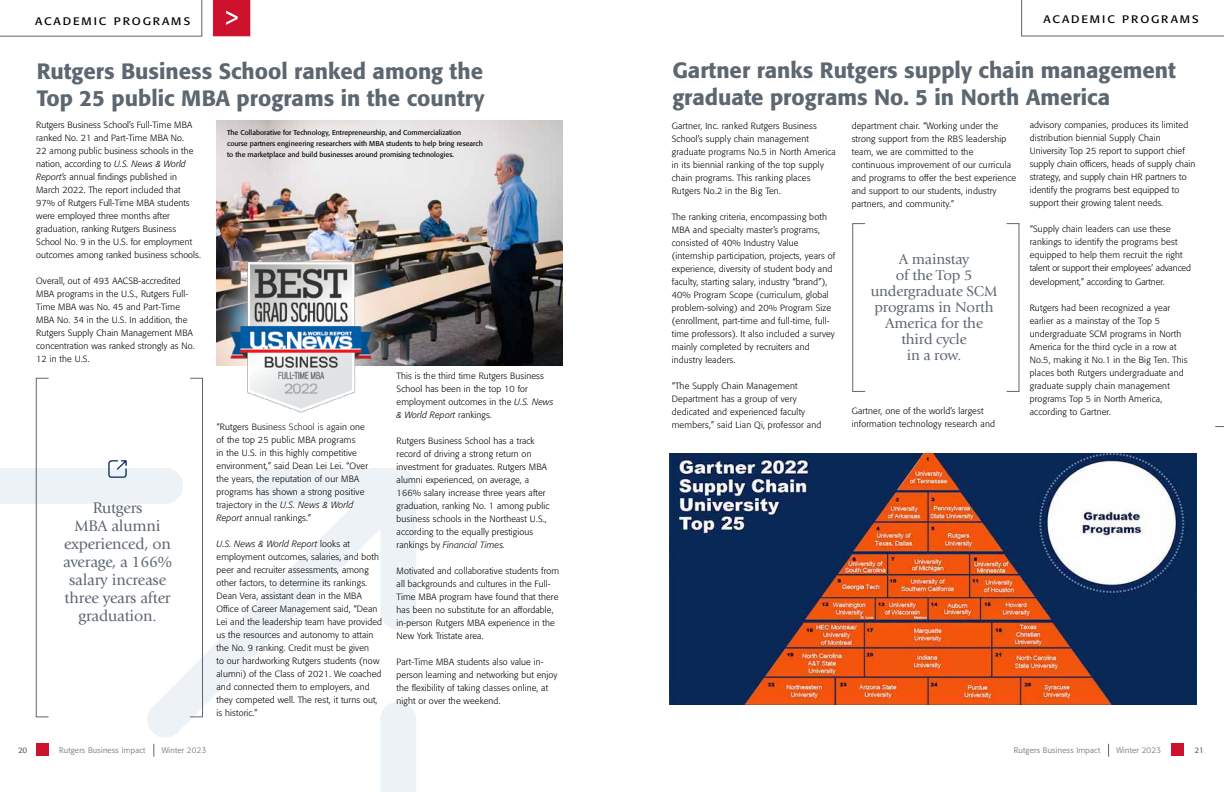
<style>
.page{position:relative;width:1224px;height:792px;background:#fff}
.page>*{position:absolute;margin:0;border:0;box-sizing:border-box;transform-origin:0 0}
.t1{font:500 22px/27px "Formata BQ";color:#5d6771}
.t2{font:16px/18px "Giovanni Std";letter-spacing:-.01em;color:#5d6771;text-align:center}
.t3{font:15px/16px "Giovanni Std";letter-spacing:-.01em;color:#5d6771;text-align:center}
.t4{font:10.8px "Formata BQ";letter-spacing:.155em;color:#000;scale:1.11 1}
.t5{font:300 9px/13px "Formata BQ";letter-spacing:.015em;color:#000}
.t6{font:300 8px "Formata BQ";letter-spacing:.03em;color:#5d6771}
.t7{font:8px "Formata BQ";color:#5d6771}
.t8{font:7px/11px "Formata BQ";color:#000}
.s1{font-style:italic}
</style>
<div class="page">
<div style="left:36px;top:743px;width:13px;height:13px;background:#cd122d"></div>
<div style="left:1171px;top:743px;width:13px;height:13px;background:#cd122d"></div>
<svg style="left:154px;top:744px;width:1px;height:13px"></svg>
<svg style="left:1108px;top:744px;width:1px;height:13px"></svg>
<svg style="left:1021px;top:0;width:203px;height:36px"></svg>
<svg style="left:213px;top:0;width:37px;height:36px"></svg>
<svg style="left:0;top:0;width:202px;height:36px"></svg>
<img style="left:217px;top:121px;width:345px;height:245px">
<img style="left:196px;top:223px;width:210px;height:155px">
<img style="left:217px;top:251px;width:167px;height:162px">
<div style="left:36px;top:378px;width:13px;height:339px;border:1px solid #5d6771"></div>
<div style="left:190px;top:378px;width:13px;height:339px;border:1px solid #5d6771"></div>
<img style="left:108px;top:460px;width:19px;height:18px">
<img style="left:669px;top:454px;width:528px;height:251px">
<div style="left:852px;top:223px;width:13px;height:169px;border:1px solid #5d6771"></div>
<p class="t4" style="left:35px;top:15px;width:141px">ACADEMIC PROGRAMS</p>
<p class="t4" style="left:1044px;top:12px;width:141px">ACADEMIC PROGRAMS</p>
<h1 class="t1" style="left:37px;top:57px;width:449px">Rutgers Business School ranked among the<br>Top 25 public MBA programs in the country</h1>
<p class="t5" style="left:36px;top:118px;width:166px">Rutgers Business School’s Full-Time MBA ranked No. 21 and Part-Time MBA No.<br>22 among public business schools in the nation, according to <span class="s1">U.S. News &amp; World Report’s</span> annual findings published in March 2022. The report included that 97% of Rutgers Full-Time MBA students were employed three months after graduation, ranking Rutgers Business School No. 9 in the U.S. for employment outcomes among ranked business schools.</p>
<p class="t5" style="left:36px;top:274px;width:160px">Overall, out of 493 AACSB-accredited MBA programs in the U.S., Rutgers Full-Time MBA was No. 45 and Part-Time MBA No. 34 in the U.S. In addition, the Rutgers Supply Chain Management MBA concentration was ranked strongly as No.<br>12 in the U.S.</p>
<h2 class="t2" style="left:63px;top:499px;width:110px">Rutgers<br>MBA alumni experienced, on average, a 166% salary increase three years after graduation.</h2>
<p class="t8" style="left:227px;top:127px;width:257px">The Collaborative for Technology, Entrepreneurship, and Commercialization course partners engineering researchers with MBA students to help bring research to the marketplace and build businesses around promising technologies.</p>
<p class="t5" style="left:217px;top:420px;width:153px">“Rutgers Business School is again one of the top 25 public MBA programs<br>in the U.S. in this highly competitive environment,” said Dean Lei Lei. “Over the years, the reputation of our MBA programs has shown a strong positive trajectory in the <span class="s1">U.S. News &amp; World Report</span> annual rankings.”</p>
<p class="t5" style="left:217px;top:537px;width:167px"><span class="s1">U.S. News &amp; World Report</span> looks at employment outcomes, salaries, and both peer and recruiter assessments, among other factors, to determine its rankings.<br>Dean Vera, assistant dean in the MBA Office of Career Management said, “Dean Lei and the leadership team have provided us the resources and autonomy to attain the No. 9 ranking. Credit must be given<br>to our hardworking Rutgers students (now alumni) of the Class of 2021. We coached and connected them to employers, and they competed well. The rest, it turns out, is historic.”</p>
<p class="t5" style="left:397px;top:369px;width:158px">This is the third time Rutgers Business<br>School has been in the top 10 for employment outcomes in the <span class="s1">U.S. News &amp; World Report</span> rankings.</p>
<p class="t5" style="left:397px;top:434px;width:154px">Rutgers Business School has a track record of driving a strong return on investment for graduates. Rutgers MBA alumni experienced, on average, a 166% salary increase three years after graduation, ranking No. 1 among public business schools in the Northeast U.S., according to the equally prestigious rankings by <span class="s1">Financial Times.</span></p>
<p class="t5" style="left:397px;top:564px;width:164px">Motivated and collaborative students from all backgrounds and cultures in the Full-Time MBA program have found that there has been no substitute for an affordable, in-person Rutgers MBA experience in the New York Tristate area.</p>
<p class="t5" style="left:397px;top:656px;width:162px">Part-Time MBA students also value in&shy;person learning and networking but enjoy the flexibility of taking classes online, at night or over the weekend.</p>
<h1 class="t1" style="left:672px;top:56px;width:505px">Gartner ranks Rutgers supply chain management graduate programs No. 5 in North America</h1>
<p class="t5" style="left:672px;top:120px;width:166px">Gartner, Inc. ranked Rutgers Business School’s supply chain management graduate programs No.5 in North America in its biennial ranking of the top supply chain programs. This ranking places Rutgers No.2 in the Big Ten.</p>
<p class="t5" style="left:672px;top:211px;width:165px">The ranking criteria, encompassing both MBA and specialty master’s programs, consisted of 40% Industry Value (internship participation, projects, years of experience, diversity of student body and faculty, starting salary, industry “brand”), 40% Program Scope (curriculum, global problem-solving) and 20% Program Size (enrollment, part-time and full-time, full&shy;time professors). It also included a survey mainly completed by recruiters and industry leaders.</p>
<p class="t5" style="left:672px;top:380px;width:151px">“The Supply Chain Management Department has a group of very dedicated and experienced faculty members,” said Lian Qi, professor and</p>
<p class="t5" style="left:1030px;top:119px;width:167px">advisory companies, produces its limited distribution biennial Supply Chain University Top 25 report to support chief supply chain officers, heads of supply chain strategy, and supply chain HR partners to identify the programs best equipped to support their growing talent needs.</p>
<p class="t5" style="left:1030px;top:223px;width:163px">“Supply chain leaders can use these rankings to identify the programs best equipped to help them recruit the right talent or support their employees’ advanced</p>
<p class="t5" style="left:1030px;top:276px;width:136px">development,” according to Gartner.</p>
<p class="t5" style="left:1030px;top:302px;width:159px">Rutgers had been recognized a year earlier as a mainstay of the Top 5 undergraduate SCM programs in North America for the third cycle in a row at No.5, making it No.1 in the Big Ten. This places both Rutgers undergraduate and graduate supply chain management programs Top 5 in North America, according to Gartner.</p>
<p class="t5" style="left:852px;top:120px;width:166px">department chair. “Working under the strong support from the RBS leadership team, we are committed to the continuous improvement of our curricula and programs to offer the best experience and support to our students, industry partners, and community.”</p>
<h3 class="t3" style="left:871px;top:251px;width:128px">A mainstay<br>of the Top 5 undergraduate SCM programs in North<br>America for the third cycle<br>in a row.</h3>
<p class="t5" style="left:852px;top:404px;width:145px">Gartner, one of the world’s largest information technology research and</p>
<p class="t6" style="left:59px;top:745px;width:88px">Rutgers Business Impact</p>
<p class="t6" style="left:162px;top:745px;width:46px">Winter 2023</p>
<p class="t6" style="left:1014px;top:745px;width:88px">Rutgers Business Impact</p>
<p class="t6" style="left:1117px;top:745px;width:46px">Winter 2023</p>
<p class="t7" style="left:18px;top:745px;width:11px">20</p>
<p class="t7" style="left:1194px;top:745px;width:11px">21</p>
</div>
